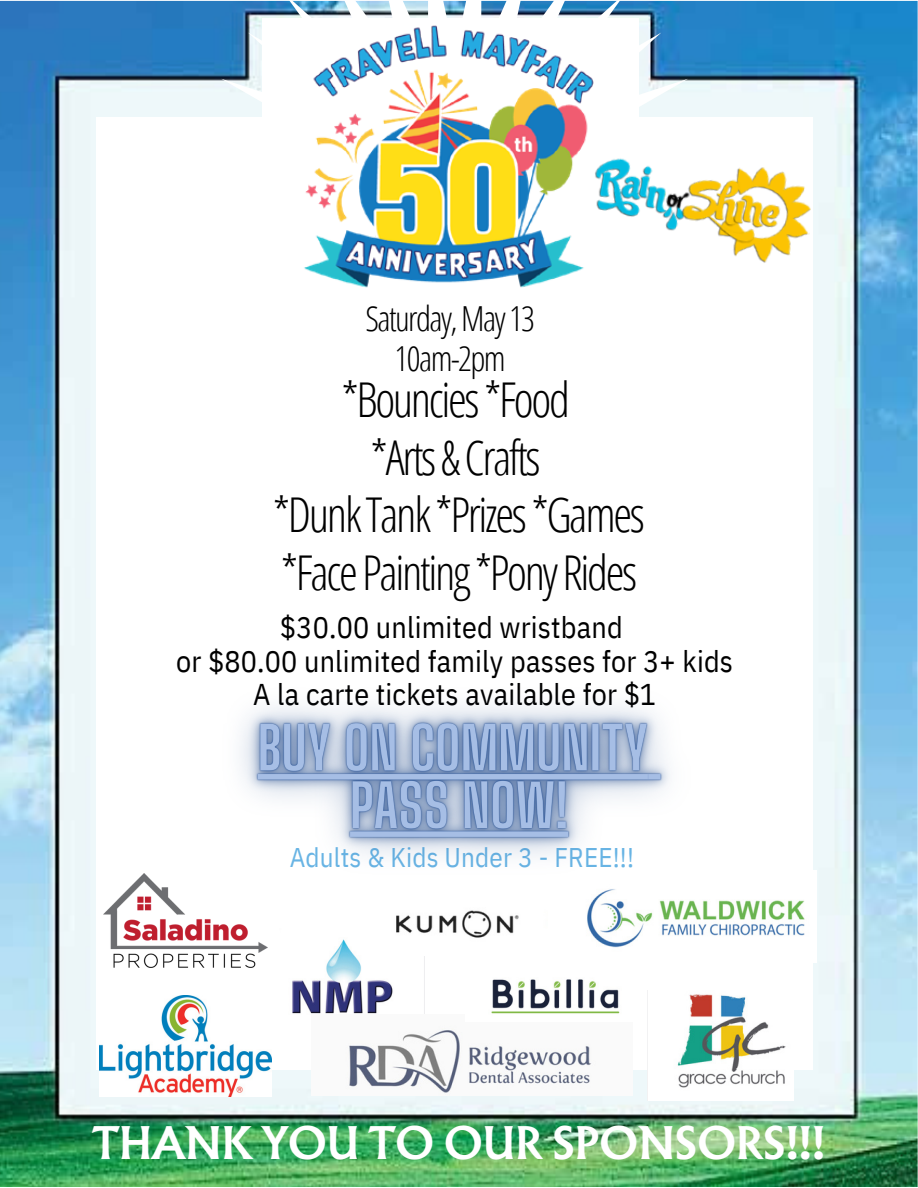
<style>
.page{position:relative;width:918px;height:1188px;background:#fff}
.page>*{position:absolute;margin:0;border:0;box-sizing:border-box;transform-origin:0 0}
.t1{font:300 48px/57.3px "Open Sans Condensed";letter-spacing:-.05em;color:#000;text-align:center}
.t2{font:700 40.5px "Albertus Nova";color:#fff}
.t3{font:300 34.5px/40.5px "Open Sans Condensed";letter-spacing:-.045em;color:#000;text-align:center}
.t4{font:30px/33.8px "IBM Plex Sans Cond";letter-spacing:.005em;color:#000;text-align:center}
.t5{font:27px "IBM Plex Sans Cond";letter-spacing:.005em;color:#68b4e4}
</style>
<div class="page">
<img style="left:0;top:1px;width:918px;height:1186px">
<div style="left:96px;top:118px;width:717px;height:951px;background:#fff"></div>
<svg style="left:199px;top:0;width:511px;height:118px"></svg>
<img style="left:621px;top:134px;width:199px;height:138px">
<img style="left:279px;top:0;width:342px;height:288px">
<img style="left:103px;top:874px;width:164px;height:93px">
<img style="left:99px;top:995px;width:172px;height:102px">
<img style="left:292px;top:939px;width:101px;height:75px">
<img style="left:312px;top:1030px;width:321px;height:66px">
<img style="left:384px;top:910px;width:135px;height:46px">
<img style="left:466px;top:949px;width:154px;height:65px">
<img style="left:647px;top:990px;width:147px;height:111px">
<img style="left:565px;top:870px;width:251px;height:92px">
<img style="left:192px;top:705px;width:535px;height:203px">
<p class="t3" style="left:365px;top:297px;width:171px">Saturday,May13<br>10am-2pm</p>
<h1 class="t1" style="left:273px;top:370px;width:374px">*Bouncies*Food *Arts&amp;Crafts *DunkTank*Prizes*Games *FacePainting*PonyRides</h1>
<p class="t4" style="left:176px;top:610px;width:558px">$30.00 unlimited wristband<br>or $80.00 unlimited family passes for 3+ kids<br>A la carte tickets available for $1</p>
<p class="t5" style="left:290px;top:840px;width:346px">Adults &amp; Kids Under 3 - FREE!!!</p>
<h2 class="t2" style="left:93px;top:1114px;width:734px">THANK YOU TO OUR SPONSORS!!!</h2>
</div>
